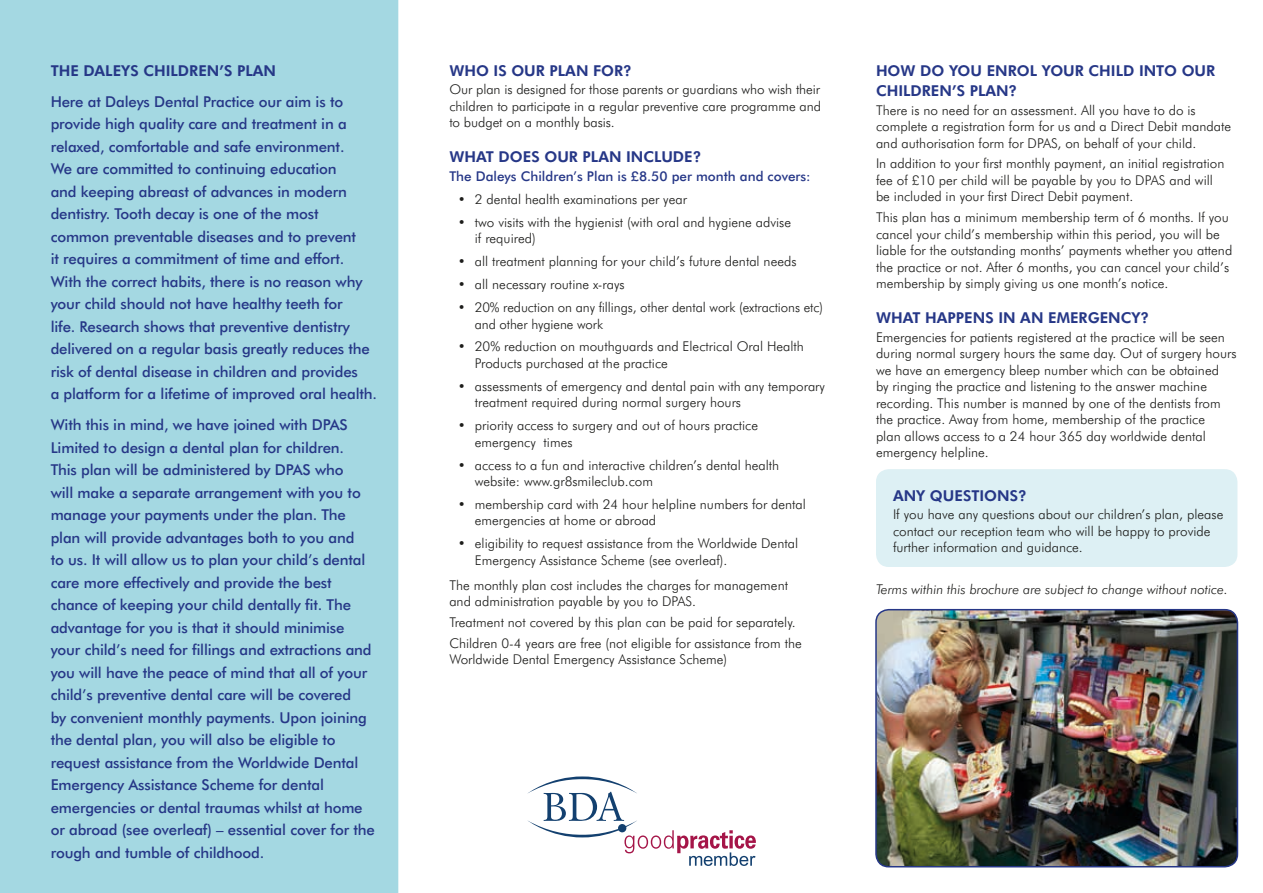
<style>
.page{position:relative;width:1263px;height:893px;background:#fff}
.page>*{position:absolute;margin:0;border:0;box-sizing:border-box;transform-origin:0 0}
.t1{font:500 15px/22.5px "Futura BT";letter-spacing:-.01em;color:#263787}
.t2{font:800 15px/20.1px "Futura BT";color:#263787}
.t3{font:300 13.5px/16.5px "Futura BT";color:#1d1d1b}
.t4{font:italic 300 13.5px "Futura BT";color:#1d1d1b}
.t5{font:500 13.5px "Futura BT";color:#263787}
</style>
<div class="page">
<div style="left:0;top:0;width:398px;height:893px;background:#a4d8e2"></div>
<div style="left:876px;top:469px;width:361px;height:98px;background:#ddf0f4;border-radius:13px"></div>
<svg style="left:527px;top:776px;width:229px;height:90px"></svg>
<img style="left:876px;top:610px;width:361px;height:257px">
<div style="left:875px;top:609px;width:363px;height:258px;border:2px solid #263787;border-radius:13px"></div>
<p class="t2" style="left:51px;top:60px;width:227px">THE DALEYS CHILDREN’S PLAN</p>
<p class="t1" style="left:51px;top:90px;width:328px">Here at Daleys Dental Practice our aim is to provide high quality care and treatment in a relaxed, comfortable and safe environment.<br>We are committed to continuing education<br>and keeping abreast of advances in modern dentistry. Tooth decay is one of the most common preventable diseases and to prevent<br>it requires a commitment of time and effort.<br>With the correct habits, there is no reason why your child should not have healthy teeth for<br>life. Research shows that preventive dentistry delivered on a regular basis greatly reduces the risk of dental disease in children and provides<br>a platform for a lifetime of improved oral health.</p>
<p class="t1" style="left:51px;top:414px;width:326px">With this in mind, we have joined with DPAS Limited to design a dental plan for children.<br>This plan will be administered by DPAS who<br>will make a separate arrangement with you to manage your payments under the plan. The plan will provide advantages both to you and<br>to us. It will allow us to plan your child’s dental care more effectively and provide the best chance of keeping your child dentally fit. The advantage for you is that it should minimise your child’s need for fillings and extractions and you will have the peace of mind that all of your child’s preventive dental care will be covered<br>by convenient monthly payments. Upon joining the dental plan, you will also be eligible to request assistance from the Worldwide Dental Emergency Assistance Scheme for dental emergencies or dental traumas whilst at home or abroad (see overleaf) – essential cover for the rough and tumble of childhood.</p>
<p class="t2" style="left:449px;top:60px;width:184px">WHO IS OUR PLAN FOR?</p>
<p class="t3" style="left:449px;top:81px;width:373px;text-align:justify">Our plan is designed for those parents or guardians who wish their children to participate in a regular preventive care programme and to budget on a monthly basis.</p>
<p class="t2" style="left:449px;top:147px;width:254px">WHAT DOES OUR PLAN INCLUDE?</p>
<p class="t5" style="left:449px;top:168px;width:363px">The Daleys Children’s Plan is £8.50 per month and covers:</p>
<p class="t3" style="left:458px;top:191px;width:231px">• 2 dental health examinations per year</p>
<p class="t3" style="left:475px;top:214px;width:318px;text-indent:-17px">• two visits with the hygienist (with oral and hygiene advise if required)</p>
<p class="t3" style="left:458px;top:253px;width:340px">• all treatment planning for your child’s future dental needs</p>
<p class="t3" style="left:458px;top:276px;width:168px">• all necessary routine x-rays</p>
<p class="t3" style="left:475px;top:299px;width:350px;text-indent:-17px">• 20% reduction on any fillings, other dental work (extractions etc) and other hygiene work</p>
<p class="t3" style="left:475px;top:338px;width:331px;text-indent:-17px">• 20% reduction on mouthguards and Electrical Oral Health<br>Products purchased at the practice</p>
<p class="t3" style="left:475px;top:378px;width:352px;text-indent:-17px">• assessments of emergency and dental pain with any temporary treatment required during normal surgery hours</p>
<p class="t3" style="left:475px;top:417px;width:285px;text-indent:-17px">• priority access to surgery and out of hours practice emergency times</p>
<p class="t3" style="left:475px;top:456px;width:306px;text-indent:-17px">• access to a fun and interactive children’s dental health website: www.gr8smileclub.com</p>
<p class="t3" style="left:475px;top:496px;width:333px;text-indent:-17px">• membership card with 24 hour helpline numbers for dental emergencies at home or abroad</p>
<p class="t3" style="left:475px;top:535px;width:325px;text-indent:-17px">• eligibility to request assistance from the Worldwide Dental<br>Emergency Assistance Scheme (see overleaf).</p>
<p class="t3" style="left:449px;top:577px;width:340px">The monthly plan cost includes the charges for management and administration payable by you to DPAS.</p>
<p class="t3" style="left:449px;top:612px;width:354px;line-height:20.7px">Treatment not covered by this plan can be paid for separately.<br>Children 0-4 years are free (not eligible for assistance from the</p>
<p class="t3" style="left:449px;top:651px;width:279px">Worldwide Dental Emergency Assistance Scheme)</p>
<p class="t2" style="left:876px;top:60px;width:341px">HOW DO YOU ENROL YOUR CHILD INTO OUR<br>CHILDREN’S PLAN?</p>
<p class="t3" style="left:876px;top:101px;width:357px">There is no need for an assessment. All you have to do is complete a registration form for us and a Direct Debit mandate and authorisation form for DPAS, on behalf of your child.</p>
<p class="t3" style="left:876px;top:155px;width:350px">In addition to your first monthly payment, an initial registration fee of £10 per child will be payable by you to DPAS and will be included in your first Direct Debit payment.</p>
<p class="t3" style="left:876px;top:209px;width:358px">This plan has a minimum membership term of 6 months. If you cancel your child’s membership within this period, you will be liable for the outstanding months’ payments whether you attend the practice or not. After 6 months, you can cancel your child’s membership by simply giving us one month’s notice.</p>
<p class="t2" style="left:876px;top:308px;width:275px">WHAT HAPPENS IN AN EMERGENCY?</p>
<p class="t3" style="left:876px;top:329px;width:362px">Emergencies for patients registered at the practice will be seen during normal surgery hours the same day. Out of surgery hours we have an emergency bleep number which can be obtained<br>by ringing the practice and listening to the answer machine recording. This number is manned by one of the dentists from the practice. Away from home, membership of the practice<br>plan allows access to a 24 hour 365 day worldwide dental emergency helpline.</p>
<p class="t2" style="left:893px;top:485px;width:135px">ANY QUESTIONS?</p>
<p class="t3" style="left:893px;top:506px;width:332px">If you have any questions about our children’s plan, please contact our reception team who will be happy to provide further information and guidance.</p>
<p class="t4" style="left:876px;top:581px;width:353px">Terms within this brochure are subject to change without notice.</p>
</div>
